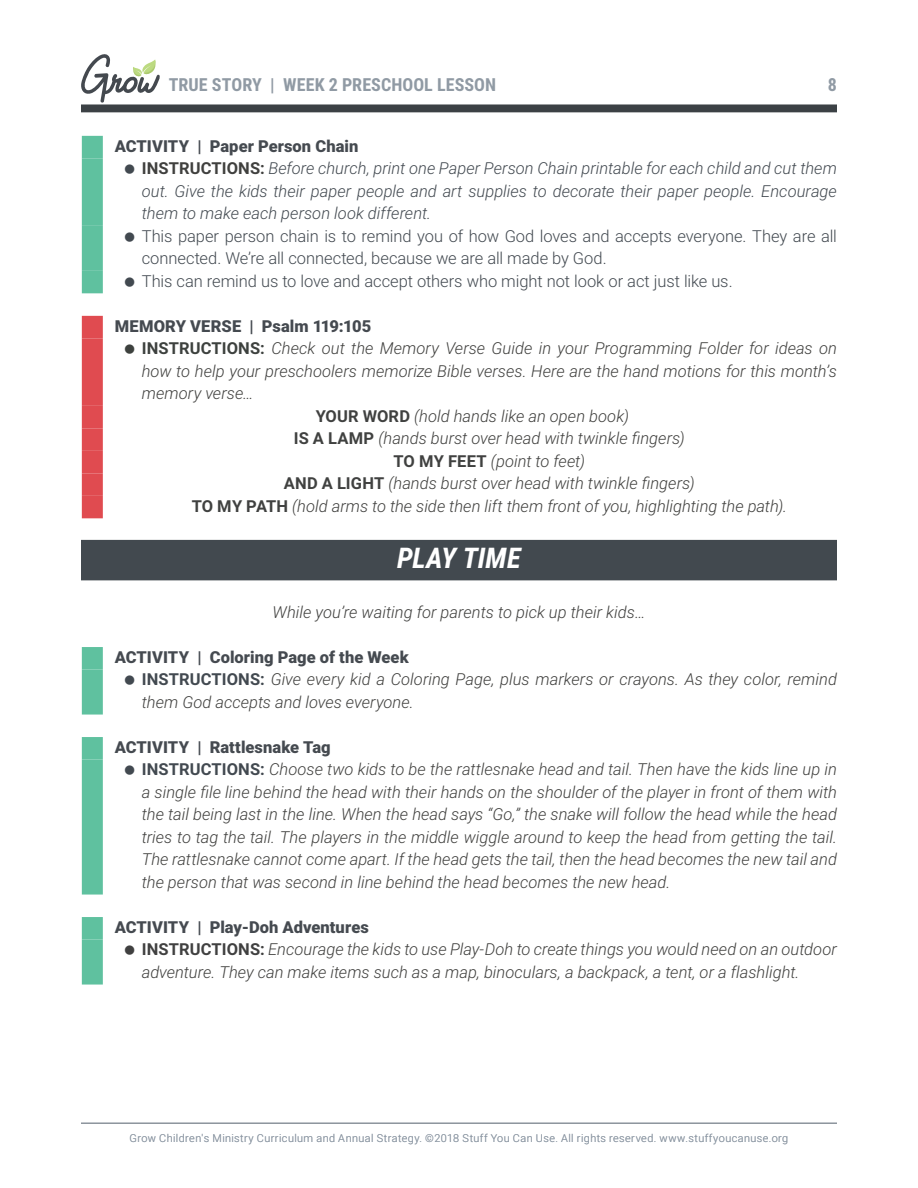
<style>
.page{position:relative;width:918px;height:1188px;background:#fff}
.page>*{position:absolute;margin:0;border:0;box-sizing:border-box;transform-origin:0 0}
.t1{font:italic 700 28.5px "Roboto Condensed";color:#fff}
.t2{font:700 18px "Roboto Condensed";letter-spacing:.005em;color:#909aa4}
.t3{font:italic 300 16.5px/22.5px "Roboto";color:#40403e}
.t4{font:italic 300 16.5px/22.5px "Roboto";color:#424950}
.t5{font:300 16.5px/22.5px "Roboto";letter-spacing:-.005em;color:#424950}
.t6{font:900 16.5px "Roboto";letter-spacing:.005em;color:#454a50}
.t7{font:300 10.8px "Roboto";letter-spacing:.04em;color:#8e99a5}
.s1{font-weight:900;font-style:normal;color:#454a50}
.s2{font-weight:700;font-style:normal;color:#40403e}
.s3{font-weight:700;font-style:normal;color:#3d413e}
.s4{font-weight:700;font-style:normal;color:#404140}
.s5{font-weight:700;font-style:normal;color:#424950}
.s6{font-weight:700;font-style:normal;color:#404040}
</style>
<div class="page">
<svg style="left:81px;top:54px;width:79px;height:49px"></svg>
<hr style="left:81px;top:1122px;width:756px;height:2px;background:#8c949d">
<div style="left:81px;top:105px;width:756px;height:7px;background:#3c4145"></div>
<div style="left:82px;top:136px;width:21px;height:22px;background:#5fc19f"></div>
<div style="left:82px;top:158px;width:21px;height:68px;background:#5fc19f"></div>
<div style="left:82px;top:226px;width:21px;height:45px;background:#5fc19f"></div>
<div style="left:82px;top:271px;width:21px;height:22px;background:#5fc19f"></div>
<div style="left:82px;top:316px;width:21px;height:22px;background:#e04b50"></div>
<div style="left:82px;top:338px;width:21px;height:68px;background:#e04b50"></div>
<div style="left:82px;top:406px;width:21px;height:22px;background:#e04b50"></div>
<div style="left:82px;top:428px;width:21px;height:23px;background:#e04b50"></div>
<div style="left:82px;top:451px;width:21px;height:22px;background:#e04b50"></div>
<div style="left:82px;top:473px;width:21px;height:23px;background:#e04b50"></div>
<div style="left:82px;top:496px;width:21px;height:22px;background:#e04b50"></div>
<div style="left:81px;top:540px;width:756px;height:40px;background:#42494f"></div>
<div style="left:82px;top:647px;width:21px;height:23px;background:#5fc19f"></div>
<div style="left:82px;top:670px;width:21px;height:45px;background:#5fc19f"></div>
<div style="left:82px;top:737px;width:21px;height:23px;background:#5fc19f"></div>
<div style="left:82px;top:760px;width:21px;height:135px;background:#5fc19f"></div>
<div style="left:82px;top:917px;width:21px;height:23px;background:#5fc19f"></div>
<div style="left:82px;top:940px;width:21px;height:45px;background:#5fc19f"></div>
<p class="t2" style="left:169px;top:78px;width:329px">TRUE STORY | WEEK 2 PRESCHOOL LESSON</p>
<p class="t2" style="left:828px;top:78px;width:11px">8</p>
<p class="t4" style="left:142px;top:136px;width:697px;text-indent:-27px"><span class="s1">ACTIVITY | Paper Person Chain<br></span><span class="s2">INSTRUCTIONS:</span> Before church, print one Paper Person Chain printable for each child and cut them out. Give the kids their paper people and art supplies to decorate their paper people. Encourage them to make each person look different.</p>
<p class="t5" style="left:142px;top:224px;width:697px">This paper person chain is to remind you of how God loves and accepts everyone. They are all connected. We’re all connected, because we are all made by God.<br>This can remind us to love and accept others who might not look or act just like us.</p>
<p class="t6" style="left:115px;top:319px;width:258px">MEMORY VERSE | Psalm 119:105</p>
<p class="t3" style="left:142px;top:338px;width:697px"><span class="s3">INSTRUCTIONS:</span> Check out the Memory Verse Guide in your Programming Folder for ideas on</p>
<p class="t3" style="left:142px;top:361px;width:697px">how to help your preschoolers memorize Bible verses. Here are the hand motions for this month’s</p>
<p class="t3" style="left:142px;top:383px;width:113px">memory verse…</p>
<p class="t3" style="left:316px;top:406px;width:315px"><span class="s4">YOUR WORD</span> (hold hands like an open book)</p>
<p class="t3" style="left:294px;top:426px;width:393px"><span class="s4">IS A LAMP</span> (hands burst over head with twinkle fingers)</p>
<p class="t3" style="left:394px;top:451px;width:193px"><span class="s4">TO MY FEET</span> (point to feet)</p>
<p class="t3" style="left:284px;top:471px;width:413px"><span class="s4">AND A LIGHT</span> (hands burst over head with twinkle fingers)</p>
<p class="t3" style="left:192px;top:496px;width:597px"><span class="s4">TO MY PATH</span> (hold arms to the side then lift them front of you, highlighting the path).</p>
<h1 class="t1" style="left:397px;top:542px;width:125px">PLAY TIME</h1>
<p class="t3" style="left:273px;top:602px;width:374px">While you’re waiting for parents to pick up their kids…</p>
<p class="t3" style="left:142px;top:647px;width:697px;text-indent:-27px"><span class="s1">ACTIVITY | Coloring Page of the Week<br></span><span class="s5">INSTRUCTIONS:</span> Give every kid a Coloring Page, plus markers or crayons. As they color, remind them God accepts and loves everyone.</p>
<p class="t3" style="left:142px;top:737px;width:697px;text-indent:-27px"><span class="s1">ACTIVITY | Rattlesnake Tag<br></span><span class="s5">INSTRUCTIONS:</span> Choose two kids to be the rattlesnake head and tail. Then have the kids line up in a single file line behind the head with their hands on the shoulder of the player in front of them with the tail being last in the line. When the head says “Go,” the snake will follow the head while the head tries to tag the tail. The players in the middle wiggle around to keep the head from getting the tail.<br>The rattlesnake cannot come apart. If the head gets the tail, then the head becomes the new tail and the person that was second in line behind the head becomes the new head.</p>
<p class="t3" style="left:142px;top:917px;width:697px;text-indent:-27px"><span class="s1">ACTIVITY | Play-Doh Adventures<br></span><span class="s6">INSTRUCTIONS:</span> Encourage the kids to use Play-Doh to create things you would need on an outdoor adventure. They can make items such as a map, binoculars, a backpack, a tent, or a flashlight.</p>
<p class="t7" style="left:130px;top:1134px;width:660px">Grow Children's Ministry Curriculum and Annual Strategy. ©2018 Stuff You Can Use. All rights reserved. www.stuffyoucanuse.org</p>
</div>
